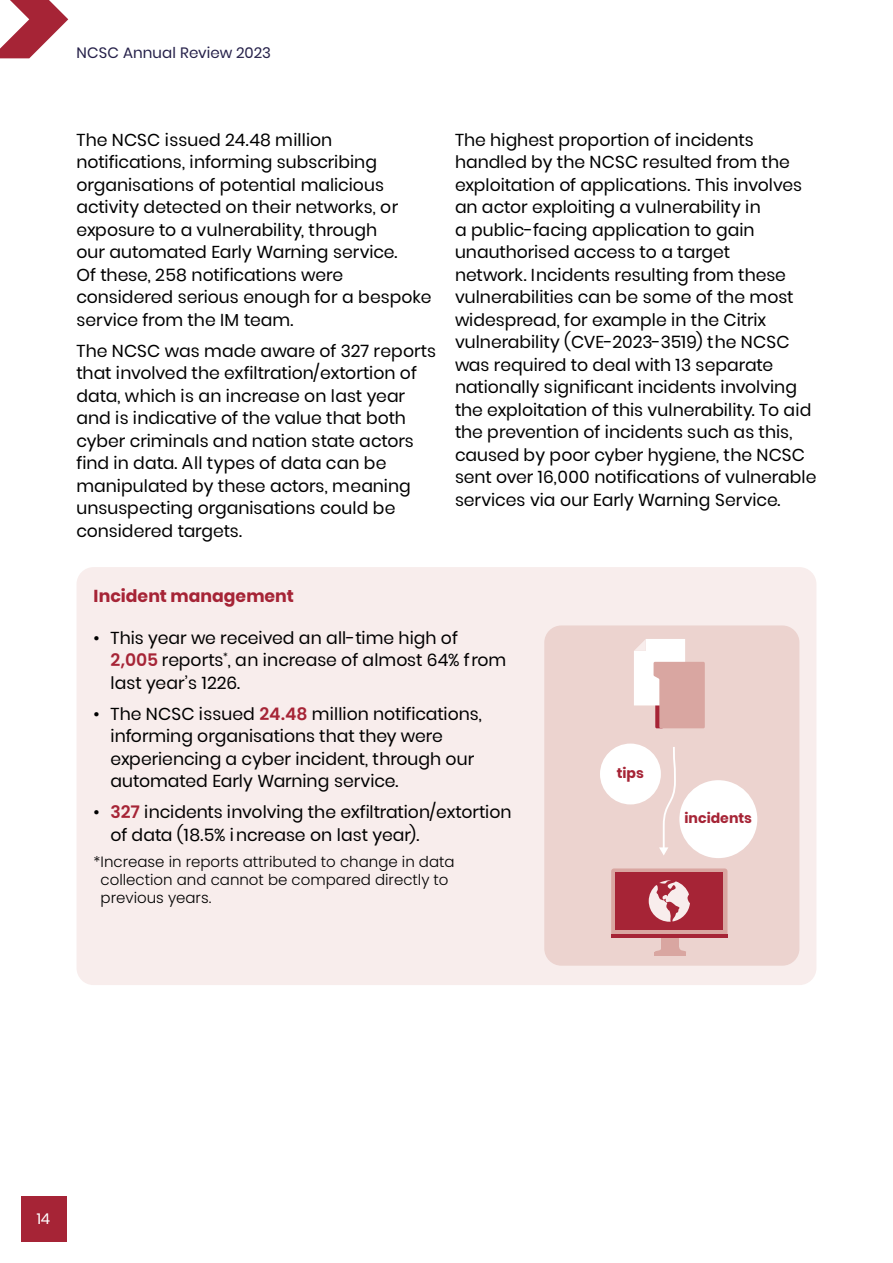
<style>
.page{position:relative;width:893px;height:1263px;background:#fff}
.page>*{position:absolute;margin:0;border:0;box-sizing:border-box;transform-origin:0 0}
.Body{font:17.25px/22.5px "Poppins";color:#000}
.Subheading_span{font:700 17.25px "Poppins";color:#a62436}
.Footnotes{font:300 15px/18px "Poppins";color:#000}
.t1{font:15px "Poppins";letter-spacing:.005em;color:#252049}
.t2{font:15px "Poppins";color:#fff}
.t3{font:700 14.1px "Poppins";color:#a62436}
.s1{font-weight:600;color:#a62436}
</style>
<div class="page">
<div style="left:77px;top:567px;width:739px;height:418px;background:#f8edec;border-radius:17px"></div>
<div style="left:544px;top:625px;width:255px;height:341px;background:#ecd3cf;border-radius:17px"></div>
<svg style="left:634px;top:639px;width:71px;height:89px"></svg>
<svg style="left:659px;top:747px;width:17px;height:108px"></svg>
<div style="left:600px;top:743px;width:61px;height:61px;background:#fff;border-radius:50%"></div>
<div style="left:679px;top:780px;width:78px;height:78px;background:#fff;border-radius:50%"></div>
<hr style="left:655px;top:952px;width:31px;height:3px;background:#d9a6a1">
<div style="left:661px;top:937px;width:18px;height:15px;background:#d9a6a1"></div>
<svg style="left:679px;top:947px;width:7px;height:5px"></svg>
<svg style="left:611px;top:868px;width:116px;height:70px;background:#b8535f"></svg>
<svg style="left:0;top:0;width:68px;height:58px"></svg>
<div style="left:21px;top:1197px;width:45px;height:45px;background:#a62436"></div>
<p class="t1" style="left:77px;top:44px;width:196px">NCSC Annual Review 2023</p>
<p class="Body" style="left:77px;top:128px;width:356px">The NCSC issued 24.48 million notifications, informing subscribing organisations of potential malicious activity detected on their networks, or exposure to a vulnerability, through<br>our automated Early Warning service.<br>Of these, 258 notifications were considered serious enough for a bespoke service from the IM team.</p>
<p class="Body" style="left:77px;top:339px;width:361px">The NCSC was made aware of 327 reports that involved the exfiltration/extortion of data, which is an increase on last year and is indicative of the value that both cyber criminals and nation state actors find in data. All types of data can be manipulated by these actors, meaning unsuspecting organisations could be considered targets.</p>
<p class="Body" style="left:455px;top:128px;width:363px">The highest proportion of incidents handled by the NCSC resulted from the exploitation of applications. This involves an actor exploiting a vulnerability in<br>a public-facing application to gain unauthorised access to a target<br>network. Incidents resulting from these vulnerabilities can be some of the most widespread, for example in the Citrix vulnerability (CVE‑2023‑3519) the NCSC was required to deal with 13 separate nationally significant incidents involving the exploitation of this vulnerability. To aid the prevention of incidents such as this, caused by poor cyber hygiene, the NCSC sent over 16,000 notifications of vulnerable services via our Early Warning Service.</p>
<p class="Subheading_span" style="left:94px;top:586px;width:202px">Incident management</p>
<p class="Body" style="left:111px;top:626px;width:397px;text-indent:-17px">• This year we received an all-time high of<br><span class="s1">2,005</span> reports<sup>*</sup>, an increase of almost 64% from last year’s 1226.</p>
<p class="Body" style="left:111px;top:702px;width:373px;text-indent:-17px">• The NCSC issued <span class="s1">24.48</span> million notifications, informing organisations that they were experiencing a cyber incident, through our automated Early Warning service.</p>
<p class="Body" style="left:111px;top:801px;width:403px;text-indent:-17px">• <span class="s1">327</span> incidents involving the exfiltration/extortion of data (18.5% i ncrease on last year).</p>
<p class="Footnotes" style="left:101px;top:853px;width:356px;text-indent:-7px">*Increase in reports attributed to change in data collection and cannot be compared directly to previous years.</p>
<p class="t3" style="left:617px;top:765px;width:29px">tips</p>
<p class="t3" style="left:685px;top:810px;width:69px">incidents</p>
<p class="t2" style="left:37px;top:1210px;width:15px">14</p>
</div>
